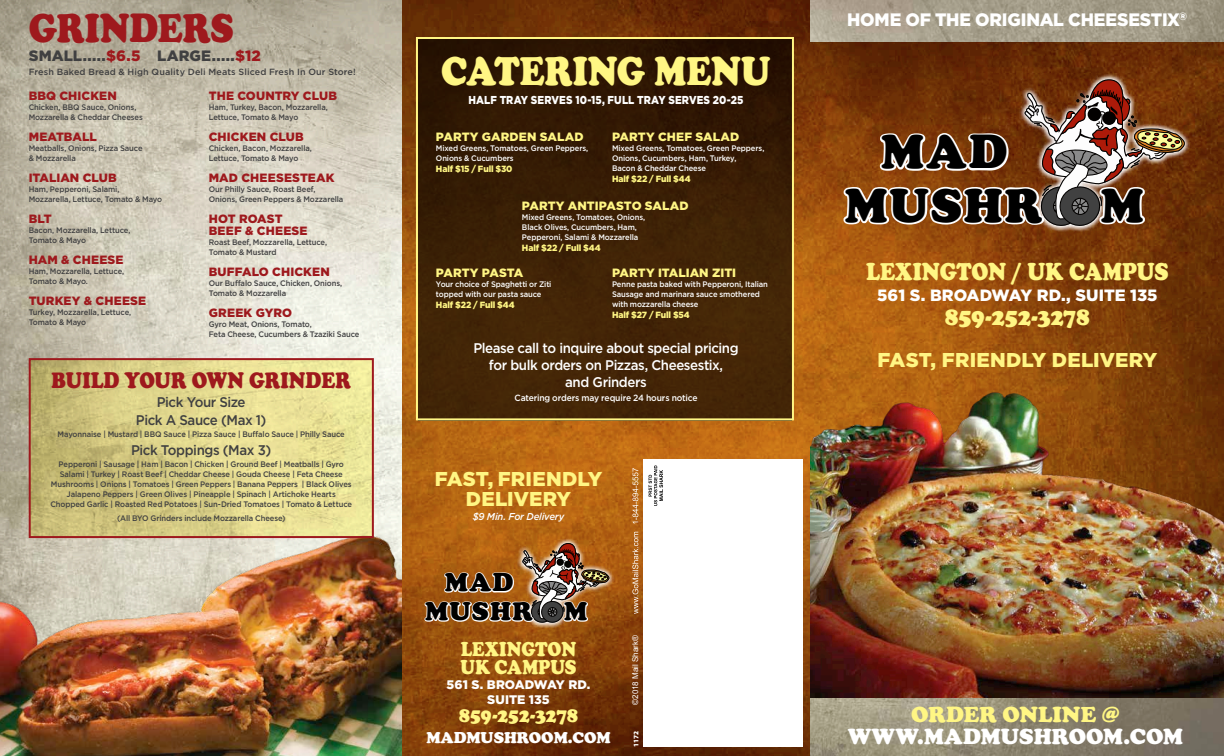
<style>
.page{position:relative;width:1224px;height:756px;background:#fff}
.page>*{position:absolute;margin:0;border:0;box-sizing:border-box;transform-origin:0 0}
.Description_10{font:900 48.6px "Cooper";letter-spacing:.045em;color:#000}
.t1{font:900 41.4px "Cooper";color:#fff684;scale:.87 1}
.t2{font:900 41.4px "Cooper";letter-spacing:-.005em;color:#9e191d;scale:.87 1}
.Description_10-2{font:900 26.3px "Cooper";letter-spacing:.045em;color:#000}
.t3{font:900 25.1px "Cooper";color:#fff684;scale:.87 1}
.t4{font:900 23px "Cooper";letter-spacing:.005em;color:#9e191d;scale:.87 1}
.t5{font:900 22.4px "Cooper";letter-spacing:.005em;color:#fff}
.t6{font:900 22.4px "Cooper";letter-spacing:.005em;color:#fff684}
.t7{font:900 20.6px/17.5px "Cooper";color:#fff684;scale:.87 1}
.t8{font:900 20px/20px "Gotham";letter-spacing:.005em;color:#fff684;text-align:center}
.t9{font:900 18px "Gotham";letter-spacing:-.015em;color:#fff}
.t10{font:900 16.3px "Gotham";color:#fff}
.t11{font:900 16px "Cooper";color:#fff}
.t12{font:900 15px "Gotham";letter-spacing:.005em;color:#404041}
.t13{font:500 14px/17px "Gotham";letter-spacing:-.03em;color:#fff;text-align:center;scale:.95 1}
.t14{font:500 14px "Gotham";letter-spacing:-.035em;color:#404041;scale:.95 1}
.t15{font:900 12.4px "Gotham";color:#fff}
.t16{font:900 12px "Gotham";letter-spacing:.01em;color:#9e191d}
.t17{font:900 12px "Gotham";letter-spacing:.005em;color:#fff684}
.t18{font:900 11.5px "Gotham";letter-spacing:.005em;color:#fff;scale:.87 1}
.t19{font:italic 500 10px "Gotham";letter-spacing:-.02em;color:#fff;scale:.95 1}
.t20{font:900 9px "Gotham";letter-spacing:-.01em;color:#fff684;scale:.95 1}
.t21{font:500 9px "Gotham";letter-spacing:.015em;color:#404041}
.t22{font:500 9px "Gotham";letter-spacing:-.015em;color:#fff;scale:.95 1}
.t23{font:500 8px/10px "Gotham";letter-spacing:-.015em;color:#404041;scale:.95 1}
.t24{font:500 8px/10px "Gotham";letter-spacing:-.01em;color:#fff;scale:.95 1}
.t25{font:8px "Arial";color:#fff}
.t26{font:900 7px "Myriad Pro";color:#fff}
.s1{color:#9e191d}
</style>
<div class="page">
<img style="left:0;top:0;width:1224px;height:756px">
<img style="left:0;top:511px;width:401px;height:245px">
<img style="left:811px;top:347px;width:413px;height:352px">
<img style="left:811px;top:699px;width:413px;height:57px">
<img style="left:811px;top:0;width:413px;height:42px">
<svg style="left:1019px;top:74px;width:172px;height:158px;background:#70350d"></svg>
<img style="left:840px;top:79px;width:345px;height:607px">
<svg style="left:517px;top:538px;width:98px;height:90px"></svg>
<svg style="left:423px;top:543px;width:186px;height:213px;background:#935521"></svg>
<svg style="left:32px;top:361px;width:339px;height:174px;background:#dbd289"></svg>
<div style="left:29px;top:358px;width:345px;height:180px;border:2px solid #9e191d"></div>
<div style="left:418px;top:39px;width:374px;height:381px;background:linear-gradient(to bottom,#2a1302,#4a2a08)"></div>
<div style="left:416px;top:37px;width:378px;height:383px;border:2px solid #fff684"></div>
<svg style="left:632px;top:468px;width:6px;height:146px"></svg>
<div style="left:644px;top:459px;width:159px;height:287px;background:#fff"></div>
<svg style="left:649px;top:466px;width:14px;height:40px"></svg>
<p class="t2" style="left:29px;top:4px;width:237px">GRINDERS</p>
<p class="t12" style="left:29px;top:47px;width:234px">SMALL.....<span class="s1">$6.5</span> LARGE.....<span class="s1">$12</span></p>
<p class="t21" style="left:29px;top:66px;width:329px">Fresh Baked Bread &amp; High Quality Deli Meats Sliced Fresh In Our Store!</p>
<p class="t16" style="left:29px;top:89px;width:90px">BBQ CHICKEN</p>
<p class="t23" style="left:29px;top:102px;width:115px">Chicken, BBQ Sauce, Onions,</p>
<p class="t23" style="left:29px;top:112px;width:122px">Mozzarella &amp; Cheddar Cheeses</p>
<p class="t16" style="left:29px;top:130px;width:70px">MEATBALL</p>
<p class="t23" style="left:29px;top:143px;width:121px">Meatballs, Onions, Pizza Sauce</p>
<p class="t23" style="left:29px;top:153px;width:51px">&amp; Mozzarella</p>
<p class="t16" style="left:29px;top:171px;width:90px">ITALIAN CLUB</p>
<p class="t23" style="left:29px;top:184px;width:142px">Ham, Pepperoni, Salami,<br>Mozzarella, Lettuce, Tomato &amp; Mayo</p>
<p class="t16" style="left:29px;top:212px;width:25px">BLT</p>
<p class="t23" style="left:29px;top:225px;width:109px">Bacon, Mozzarella, Lettuce,</p>
<p class="t23" style="left:29px;top:235px;width:62px">Tomato &amp; Mayo</p>
<p class="t16" style="left:29px;top:253px;width:96px">HAM &amp; CHEESE</p>
<p class="t23" style="left:29px;top:266px;width:102px">Ham, Mozzarella, Lettuce,</p>
<p class="t23" style="left:29px;top:276px;width:64px">Tomato &amp; Mayo.</p>
<p class="t16" style="left:29px;top:294px;width:119px">TURKEY &amp; CHEESE</p>
<p class="t23" style="left:29px;top:307px;width:109px">Turkey, Mozzarella, Lettuce,</p>
<p class="t23" style="left:29px;top:317px;width:62px">Tomato &amp; Mayo</p>
<p class="t16" style="left:209px;top:89px;width:130px">THE COUNTRY CLUB</p>
<p class="t23" style="left:209px;top:102px;width:127px">Ham, Turkey, Bacon, Mozzarella,<br>Lettuce, Tomato &amp; Mayo</p>
<p class="t16" style="left:209px;top:130px;width:96px">CHICKEN CLUB</p>
<p class="t23" style="left:209px;top:143px;width:110px">Chicken, Bacon, Mozzarella,</p>
<p class="t23" style="left:209px;top:153px;width:96px">Lettuce, Tomato &amp; Mayo</p>
<p class="t16" style="left:209px;top:171px;width:127px">MAD CHEESESTEAK</p>
<p class="t23" style="left:209px;top:184px;width:114px">Our Philly Sauce, Roast Beef,</p>
<p class="t23" style="left:209px;top:194px;width:143px">Onions, Green Peppers &amp; Mozzarella</p>
<p class="t16" style="left:209px;top:212px;width:75px">HOT ROAST</p>
<p class="t16" style="left:209px;top:224px;width:100px">BEEF &amp; CHEESE</p>
<p class="t23" style="left:209px;top:237px;width:126px">Roast Beef, Mozzarella, Lettuce,</p>
<p class="t23" style="left:209px;top:247px;width:73px">Tomato &amp; Mustard</p>
<p class="t16" style="left:209px;top:265px;width:123px">BUFFALO CHICKEN</p>
<p class="t23" style="left:209px;top:278px;width:142px">Our Buffalo Sauce, Chicken, Onions,<br>Tomato &amp; Mozzarella</p>
<p class="t16" style="left:209px;top:306px;width:85px">GREEK GYRO</p>
<p class="t23" style="left:209px;top:319px;width:110px">Gyro Meat, Onions, Tomato,</p>
<p class="t23" style="left:209px;top:329px;width:160px">Feta Cheese, Cucumbers &amp; Tzaziki Sauce</p>
<p class="t4" style="left:52px;top:367px;width:346px">BUILD YOUR OWN GRINDER</p>
<p class="t14" style="left:157px;top:393px;width:95px">Pick Your Size</p>
<p class="t14" style="left:136px;top:411px;width:139px">Pick A Sauce (Max 1)</p>
<p class="t23" style="left:58px;top:429px;width:304px">Mayonnaise | Mustard | BBQ Sauce | Pizza Sauce | Buffalo Sauce | Philly Sauce</p>
<p class="t14" style="left:131px;top:441px;width:149px">Pick Toppings (Max 3)</p>
<p class="t23" style="left:59px;top:459px;width:302px">Pepperoni | Sausage | Ham | Bacon | Chicken | Ground Beef | Meatballs | Gyro</p>
<p class="t23" style="left:60px;top:469px;width:299px">Salami | Turkey | Roast Beef | Cheddar Cheese | Gouda Cheese | Feta Cheese</p>
<p class="t23" style="left:51px;top:479px;width:318px">Mushrooms | Onions | Tomatoes | Green Peppers | Banana Peppers | Black Olives</p>
<p class="t23" style="left:50px;top:489px;width:319px;text-align:center">Jalapeno Peppers | Green Olives | Pineapple | Spinach | Artichoke Hearts<br>Chopped Garlic | Roasted Red Potatoes | Sun-Dried Tomatoes | Tomato &amp; Lettuce</p>
<p class="t23" style="left:117px;top:513px;width:179px">(All BYO Grinders include Mozzarella Cheese)</p>
<p class="t1" style="left:441px;top:47px;width:380px">CATERING MENU</p>
<p class="t18" style="left:469px;top:93px;width:317px">HALF TRAY SERVES 10-15, FULL TRAY SERVES 20-25</p>
<p class="t17" style="left:436px;top:130px;width:149px">PARTY GARDEN SALAD</p>
<p class="t24" style="left:436px;top:143px;width:162px">Mixed Greens, Tomatoes, Green Peppers,<br>Onions &amp; Cucumbers</p>
<p class="t20" style="left:436px;top:164px;width:82px">Half $15 / Full $30</p>
<p class="t17" style="left:612px;top:130px;width:129px">PARTY CHEF SALAD</p>
<p class="t24" style="left:612px;top:143px;width:162px">Mixed Greens, Tomatoes, Green Peppers,<br>Onions, Cucumbers, Ham, Turkey,<br>Bacon &amp; Cheddar Cheese</p>
<p class="t20" style="left:612px;top:174px;width:84px">Half $22 / Full $44</p>
<p class="t17" style="left:522px;top:198px;width:168px">PARTY ANTIPASTO SALAD</p>
<p class="t24" style="left:522px;top:212px;width:131px">Mixed Greens, Tomatoes, Onions,<br>Black Olives, Cucumbers, Ham,<br>Pepperoni, Salami &amp; Mozzarella</p>
<p class="t20" style="left:522px;top:242px;width:84px">Half $22 / Full $44</p>
<p class="t17" style="left:436px;top:266px;width:89px">PARTY PASTA</p>
<p class="t24" style="left:436px;top:279px;width:123px">Your choice of Spaghetti or Ziti topped with our pasta sauce</p>
<p class="t20" style="left:436px;top:300px;width:84px">Half $22 / Full $44</p>
<p class="t17" style="left:612px;top:266px;width:126px">PARTY ITALIAN ZITI</p>
<p class="t24" style="left:612px;top:279px;width:166px">Penne pasta baked with Pepperoni, Italian<br>Sausage and marinara sauce smothered with mozzarella cheese</p>
<p class="t20" style="left:612px;top:310px;width:83px">Half $27 / Full $54</p>
<p class="t13" style="left:473px;top:339px;width:281px">Please call to inquire about special pricing for bulk orders on Pizzas, Cheesestix,<br>and Grinders</p>
<p class="t22" style="left:514px;top:392px;width:194px">Catering orders may require 24 hours notice</p>
<p class="t8" style="left:435px;top:469px;width:169px">FAST, FRIENDLY<br>DELIVERY</p>
<p class="t19" style="left:473px;top:511px;width:98px">$9 Min. For Delivery</p>
<p class="Description_10-2" style="left:445px;top:567px;width:70px">MAD</p>
<p class="Description_10-2" style="left:425px;top:596px;width:164px">MUSHR M</p>
<p class="t7" style="left:461px;top:641px;width:135px">LEXINGTON<br>UK CAMPUS</p>
<p class="t15" style="left:447px;top:677px;width:145px">561 S. BROADWAY RD.</p>
<p class="t15" style="left:487px;top:693px;width:64px">SUITE 135</p>
<p class="t7" style="left:459px;top:706px;width:138px">859-252-3278</p>
<p class="t11" style="left:426px;top:728px;width:186px">MADMUSHROOM.COM</p>
<p class="t25" style="left:630px;top:705px;width:71px;rotate:-90deg">©2018 Mail Shark®</p>
<p class="t26" style="left:632px;top:747px;width:18px;rotate:-90deg">1172</p>
<p class="t9" style="left:847px;top:9px;width:342px">HOME OF THE ORIGINAL CHEESESTIX<sup>®</sup></p>
<p class="Description_10" style="left:881px;top:124px;width:128px">MAD</p>
<p class="Description_10" style="left:845px;top:177px;width:300px">MUSHR M</p>
<p class="t3" style="left:866px;top:257px;width:349px">LEXINGTON / UK CAMPUS</p>
<p class="t10" style="left:877px;top:286px;width:282px">561 S. BROADWAY RD., SUITE 135</p>
<p class="t3" style="left:945px;top:302px;width:167px">859-252-3278</p>
<p class="t8" style="left:878px;top:350px;width:281px">FAST, FRIENDLY DELIVERY</p>
<p class="t6" style="left:911px;top:701px;width:210px">ORDER ONLINE @</p>
<p class="t5" style="left:848px;top:724px;width:337px">WWW.MADMUSHROOM.COM</p>
</div>
